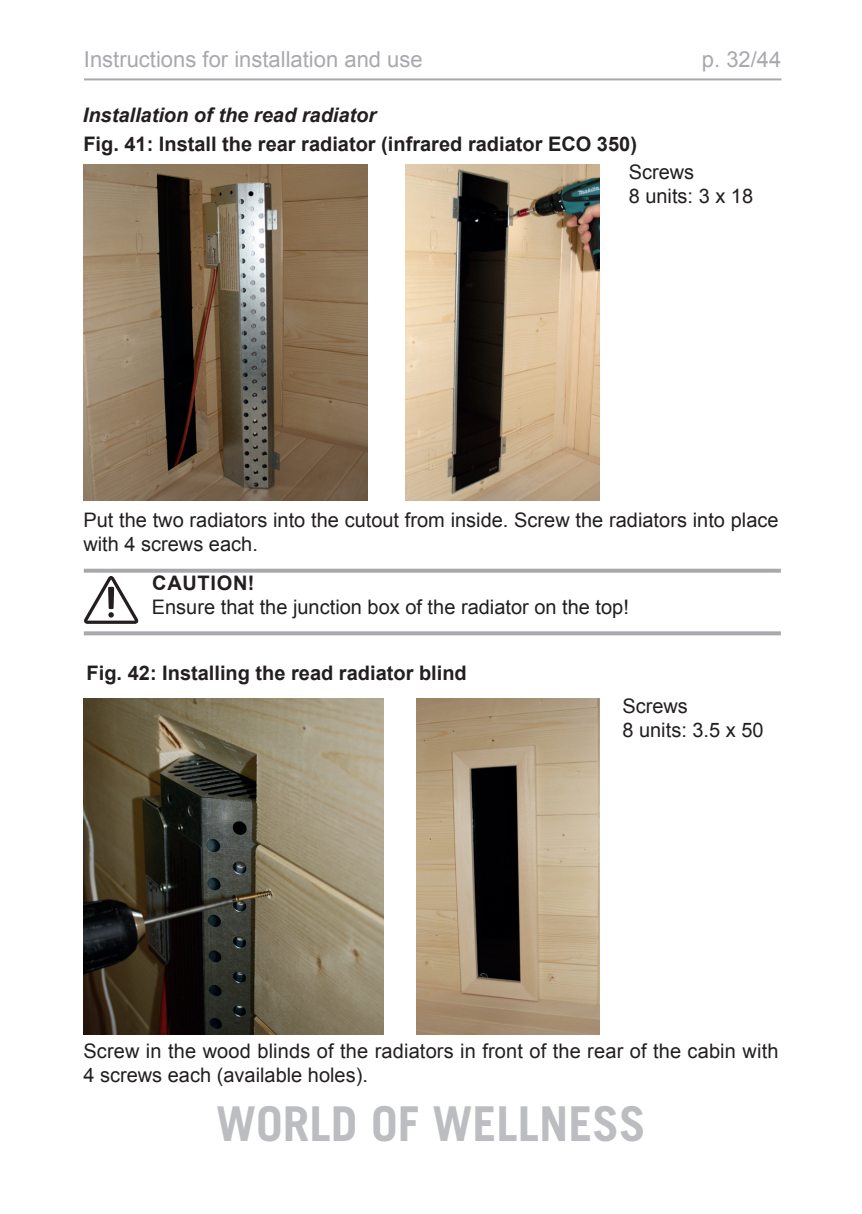
<style>
.page{position:relative;width:862px;height:1214px;background:#fff}
.page>*{position:absolute;margin:0;border:0;box-sizing:border-box;transform-origin:0 0}
.t1{font:700 48px "Trade Gothic LT";color:#bcbdc0}
.t2{font:22px "Arial";color:#a8a9ad}
.t3{font:20px/24px "Arial";color:#231f20}
.t4{font:700 20px "Arial";color:#231f20}
.t5{font:italic 700 20px "Arial";color:#231f20}
.t6{font:700 20px "Arial";letter-spacing:.035em;color:#231f20}
</style>
<div class="page">
<hr style="left:84px;top:78px;width:697px;height:2px;background:#a8a9ad">
<img style="left:83px;top:165px;width:285px;height:336px">
<svg style="left:84px;top:576px;width:54px;height:47px"></svg>
<svg style="left:84px;top:568px;width:697px;height:4px;background:#b7b8bb"></svg>
<svg style="left:84px;top:631px;width:697px;height:4px;background:#afb0b4"></svg>
<img style="left:405px;top:165px;width:194px;height:336px">
<img style="left:83px;top:698px;width:300px;height:336px">
<img style="left:417px;top:698px;width:182px;height:336px">
<p class="t2" style="left:84px;top:44px;width:340px">Instructions for installation and use</p>
<p class="t2" style="left:702px;top:44px;width:81px">p. 32/44</p>
<p class="t5" style="left:83px;top:102px;width:295px">Installation of the read radiator</p>
<p class="t4" style="left:83px;top:130px;width:555px">Fig. 41: Install the rear radiator (infrared radiator ECO 350)</p>
<p class="t3" style="left:628px;top:160px;width:126px">Screws<br>8 units: 3 x 18</p>
<p class="t3" style="left:83px;top:507px;width:697px">Put the two radiators into the cutout from inside. Screw the radiators into place with 4 screws each.</p>
<p class="t6" style="left:152px;top:569px;width:104px">CAUTION!</p>
<p class="t3" style="left:152px;top:595px;width:478px">Ensure that the junction box of the radiator on the top!</p>
<p class="t4" style="left:87px;top:658px;width:382px">Fig. 42: Installing the read radiator blind</p>
<p class="t3" style="left:622px;top:693px;width:143px">Screws<br>8 units: 3.5 x 50</p>
<p class="t3" style="left:83px;top:1038px;width:696px">Screw in the wood blinds of the radiators in front of the rear of the cabin with<br>4 screws each (available holes).</p>
<h1 class="t1" style="left:216px;top:1094px;width:431px">WORLD OF WELLNESS</h1>
</div>
